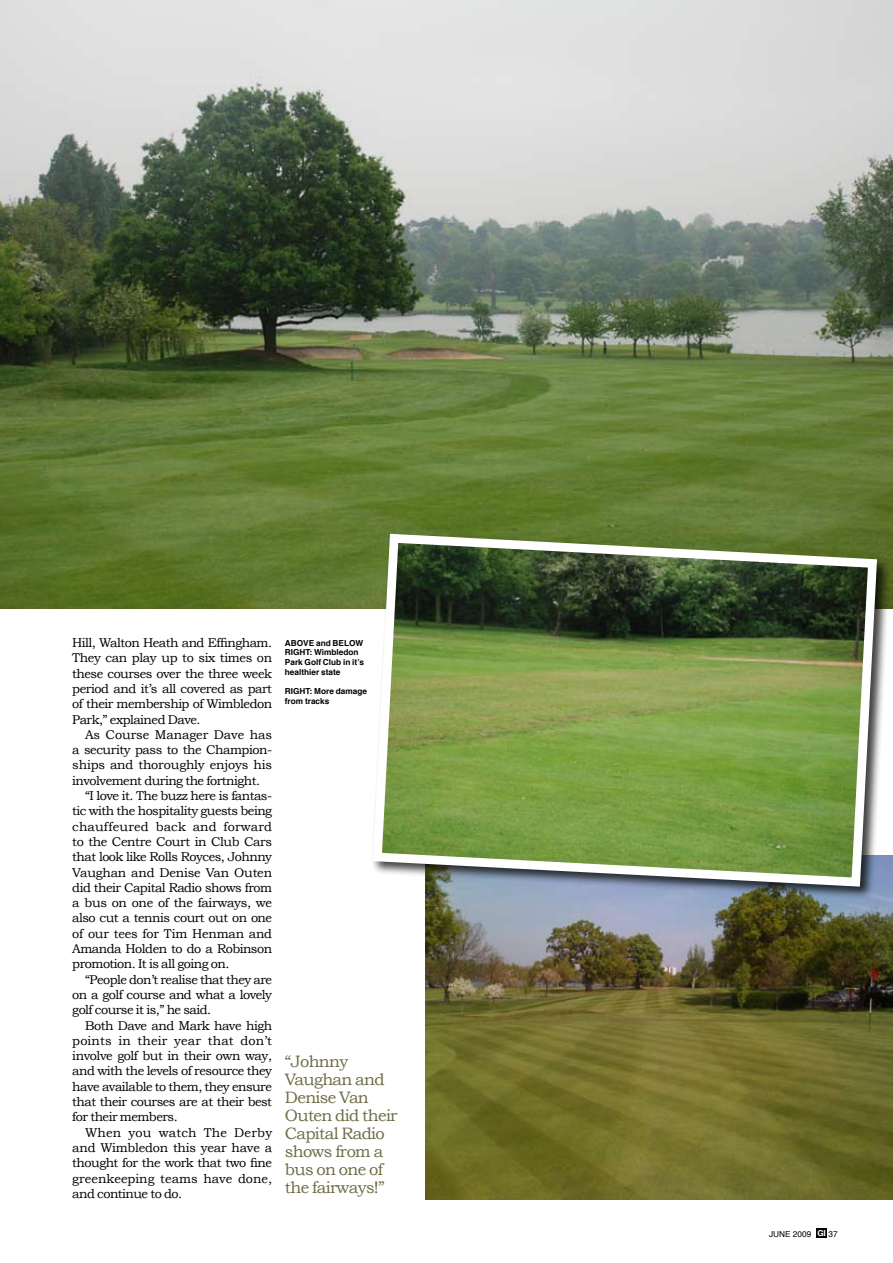
<style>
.page{position:relative;width:893px;height:1263px;background:#fff}
.page>*{position:absolute;margin:0;border:0;box-sizing:border-box;transform-origin:0 0}
.t1{font:16.5px/18px "Bookman Old Style";letter-spacing:-.04em;color:#6e6c45}
.t2{font:12.75px/15.3px "Bookman Old Style";letter-spacing:-.04em;color:#000;text-align:justify}
.t3{font:12.75px "Bookman Old Style";letter-spacing:-.015em;color:#000}
.t4{font:12.75px "Bookman Old Style";letter-spacing:.01em;color:#000}
.t5{font:12.75px "Bookman Old Style";letter-spacing:-.02em;color:#000}
.t6{font:12.75px "Bookman Old Style";color:#000}
.t7{font:12.75px "Bookman Old Style";letter-spacing:.015em;color:#000}
.t8{font:700 8.25px/9.8px "Helvetica";color:#000}
.t9{font:8.25px "Helvetica";color:#000}
.s1{font-family:"Helvetica Neue";font-weight:700;color:#fff}
</style>
<div class="page">
<div style="left:816px;top:1228px;width:10px;height:9px;background:#000"></div>
<img style="left:425px;top:855px;width:468px;height:344px">
<img style="left:0;top:0;width:893px;height:608px">
<div style="left:371px;top:531px;width:519px;height:369px;background:#000;opacity:.75"></div>
<svg style="left:368px;top:529px;width:514px;height:362px;background:#778d54"></svg>
<p class="t2" style="left:72px;top:635px;width:201px">Hill, Walton Heath and Effingham.<br>They can play up to six times on these courses over the three week period and it’s all covered as part of their membership of Wimbledon Park,” explained Dave.</p>
<p class="t2" style="left:85px;top:727px;width:189px">As Course Manager Dave has</p>
<p class="t2" style="left:72px;top:742px;width:201px">a security pass to the Champion-</p>
<p class="t3" style="left:72px;top:758px;width:201px">ships and thoroughly enjoys his</p>
<p class="t2" style="left:72px;top:773px;width:189px">involvement during the fortnight.</p>
<p class="t2" style="left:85px;top:788px;width:189px">“I love it. The buzz here is fantas-</p>
<p class="t2" style="left:72px;top:803px;width:201px">tic with the hospitality guests being</p>
<p class="t4" style="left:72px;top:819px;width:201px">chauffeured back and forward</p>
<p class="t2" style="left:72px;top:834px;width:201px">to the Centre Court in Club Cars</p>
<p class="t2" style="left:72px;top:849px;width:201px">that look like Rolls Royces, Johnny</p>
<p class="t3" style="left:72px;top:865px;width:201px">Vaughan and Denise Van Outen</p>
<p class="t2" style="left:72px;top:880px;width:201px">did their Capital Radio shows from</p>
<p class="t2" style="left:72px;top:895px;width:201px">a bus on one of the fairways, we</p>
<p class="t2" style="left:72px;top:910px;width:201px">also cut a tennis court out on one</p>
<p class="t5" style="left:72px;top:926px;width:201px">of our tees for Tim Henman and</p>
<p class="t2" style="left:72px;top:941px;width:201px">Amanda Holden to do a Robinson</p>
<p class="t2" style="left:72px;top:956px;width:159px">promotion. It is all going on.</p>
<p class="t2" style="left:85px;top:972px;width:189px">“People don’t realise that they are</p>
<p class="t2" style="left:72px;top:987px;width:201px">on a golf course and what a lovely</p>
<p class="t2" style="left:72px;top:1002px;width:140px">golf course it is,” he said.</p>
<p class="t2" style="left:85px;top:1017px;width:189px">Both Dave and Mark have high</p>
<p class="t4" style="left:72px;top:1033px;width:201px">points in their year that don’t</p>
<p class="t2" style="left:72px;top:1048px;width:201px">involve golf but in their own way,</p>
<p class="t2" style="left:72px;top:1063px;width:201px">and with the levels of resource they</p>
<p class="t2" style="left:72px;top:1079px;width:201px">have available to them, they ensure</p>
<p class="t2" style="left:72px;top:1094px;width:201px">that their courses are at their best</p>
<p class="t2" style="left:72px;top:1109px;width:107px">for their members.</p>
<p class="t7" style="left:85px;top:1125px;width:189px">When you watch The Derby</p>
<p class="t5" style="left:72px;top:1140px;width:201px">and Wimbledon this year have a</p>
<p class="t2" style="left:72px;top:1155px;width:201px">thought for the work that two fine</p>
<p class="t6" style="left:72px;top:1171px;width:201px">greenkeeping teams have done,</p>
<p class="t2" style="left:72px;top:1186px;width:112px">and continue to do.</p>
<p class="t8" style="left:285px;top:638px;width:81px">ABOVE and BELOW<br>RIGHT: Wimbledon<br>Park Golf Club in it’s healthier state</p>
<p class="t8" style="left:285px;top:687px;width:84px">RIGHT: More damage from tracks</p>
<p class="t1" style="left:285px;top:1052px;width:114px">“Johnny<br>Vaughan and<br>Denise Van<br>Outen did their<br>Capital Radio shows from a bus on one of the fairways!”</p>
<p class="t9" style="left:769px;top:1227px;width:70px">JUNE 2009 <span class="s1">GI</span> 37</p>
</div>
